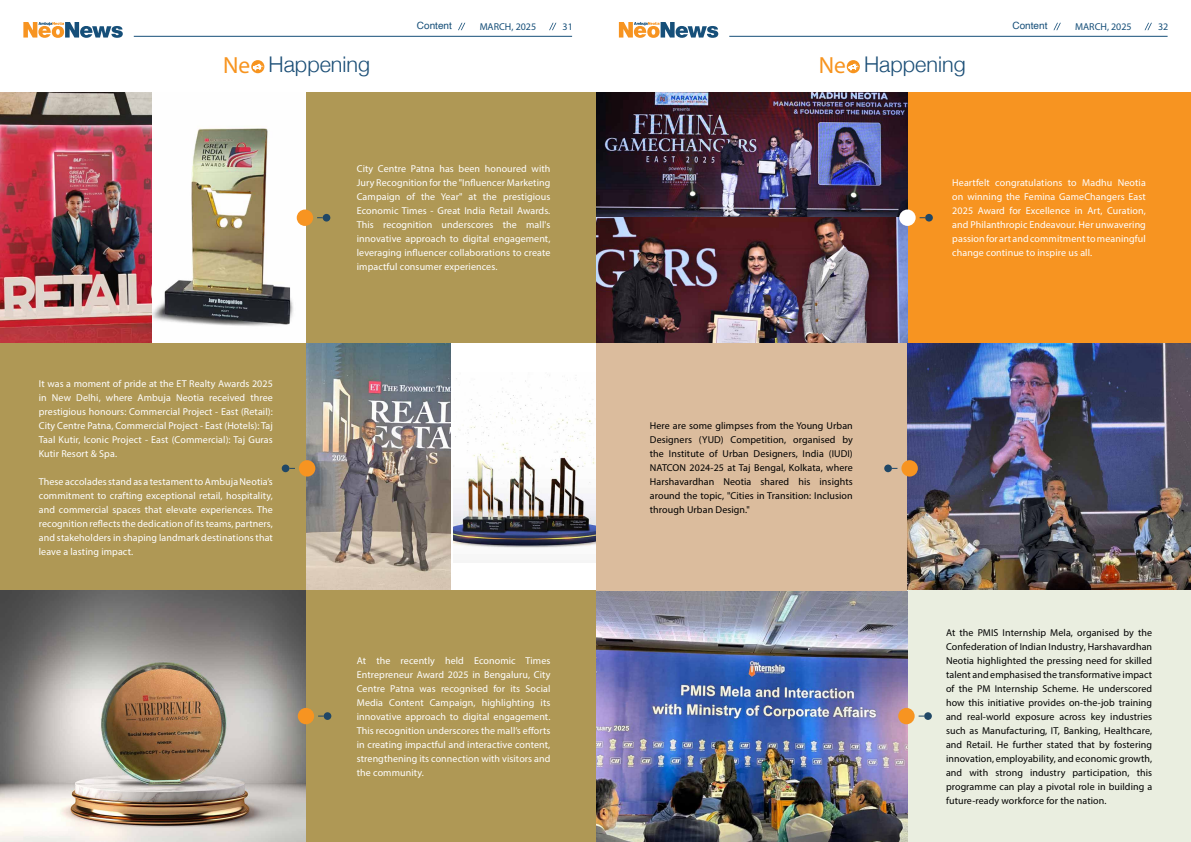
<style>
.page{position:relative;width:1191px;height:842px;background:#fff}
.page>*{position:absolute;margin:0;border:0;box-sizing:border-box;transform-origin:0 0}
.t1{font:300 21.6px "Helvetica Neue";color:#1c4f77}
.t2{font:10px/14px "Myriad Pro";letter-spacing:.01em;color:#fff;text-align:justify}
.t3{font:10px/14px "Myriad Pro";letter-spacing:.01em;color:#000;text-align:justify}
.t4{font:10px "Myriad Pro";color:#164f79}
.t5{font:10px "Helvetica";color:#164f79}
.s1{font-family:"Myriad Pro";font-weight:400;font-size:23.4px;color:#f7941f}
</style>
<div class="page">
<hr style="left:729px;top:36px;width:438px;height:1px;background:#164f79">
<svg style="left:619px;top:22px;width:99px;height:16px"></svg>
<div style="left:907px;top:92px;width:284px;height:251px;background:#f79421"></div>
<img style="left:595px;top:92px;width:312px;height:126px">
<img style="left:595px;top:218px;width:312px;height:125px">
<img style="left:907px;top:343px;width:284px;height:247px">
<div style="left:595px;top:343px;width:312px;height:249px;background:#dbbc9d"></div>
<div style="left:907px;top:591px;width:284px;height:251px;background:#eaeee0"></div>
<div style="left:901px;top:460px;width:17px;height:17px;background:#f79421;border-radius:50%"></div>
<div style="left:884px;top:464px;width:8px;height:8px;background:#204766;border-radius:50%"></div>
<div style="left:899px;top:210px;width:16px;height:16px;background:#fff;border-radius:50%"></div>
<div style="left:925px;top:214px;width:8px;height:8px;background:#204766;border-radius:50%"></div>
<svg style="left:1053px;top:23px;width:7px;height:7px"></svg>
<svg style="left:1144px;top:23px;width:7px;height:7px"></svg>
<svg style="left:846px;top:60px;width:14px;height:13px"></svg>
<svg style="left:848px;top:62px;width:10px;height:10px"></svg>
<img style="left:595px;top:591px;width:312px;height:251px">
<hr style="left:134px;top:36px;width:438px;height:1px;background:#164f79">
<svg style="left:23px;top:22px;width:100px;height:16px"></svg>
<div style="left:305px;top:92px;width:290px;height:251px;background:#af9855"></div>
<img style="left:0;top:92px;width:153px;height:251px">
<img style="left:153px;top:128px;width:152px;height:198px">
<img style="left:305px;top:343px;width:145px;height:248px">
<img style="left:453px;top:375px;width:142px;height:173px">
<div style="left:0;top:343px;width:305px;height:249px;background:#af9855"></div>
<div style="left:305px;top:591px;width:290px;height:251px;background:#af9855"></div>
<div style="left:299px;top:460px;width:16px;height:17px;background:#f79421;border-radius:50%"></div>
<div style="left:282px;top:464px;width:7px;height:8px;background:#204766;border-radius:50%"></div>
<img style="left:0;top:591px;width:305px;height:251px">
<div style="left:297px;top:210px;width:16px;height:16px;background:#f79421;border-radius:50%"></div>
<div style="left:323px;top:214px;width:7px;height:8px;background:#204766;border-radius:50%"></div>
<div style="left:298px;top:708px;width:16px;height:16px;background:#f79421;border-radius:50%"></div>
<div style="left:324px;top:712px;width:7px;height:8px;background:#204766;border-radius:50%"></div>
<svg style="left:458px;top:23px;width:7px;height:7px"></svg>
<svg style="left:549px;top:23px;width:7px;height:7px"></svg>
<svg style="left:251px;top:60px;width:13px;height:13px"></svg>
<svg style="left:253px;top:62px;width:9px;height:10px"></svg>
<div style="left:898px;top:708px;width:16px;height:16px;background:#f79421;border-radius:50%"></div>
<div style="left:924px;top:712px;width:8px;height:8px;background:#204766;border-radius:50%"></div>
<h1 class="t1" style="left:223px;top:46px;width:148px"><span class="s1">Ne</span> Happening</h1>
<p class="t5" style="left:417px;top:18px;width:37px">Content</p>
<p class="t4" style="left:480px;top:20px;width:58px">MARCH, 2025</p>
<p class="t4" style="left:562px;top:20px;width:12px">31</p>
<p class="t2" style="left:39px;top:377px;width:235px">It was a moment of pride at the ET Realty Awards 2025 in New Delhi, where Ambuja Neotia received three prestigious honours: Commercial Project - East (Retail):<br>City Centre Patna, Commercial Project - East (Hotels): Taj Taal Kutir, Iconic Project - East (Commercial): Taj Guras Kutir Resort &amp; Spa.</p>
<p class="t2" style="left:39px;top:475px;width:235px">These accolades stand as a testament to Ambuja Neotia’s commitment to crafting exceptional retail, hospitality, and commercial spaces that elevate experiences. The recognition reflects the dedication of its teams, partners, and stakeholders in shaping landmark destinations that leave a lasting impact.</p>
<p class="t2" style="left:357px;top:162px;width:195px">City Centre Patna has been honoured with Jury Recognition for the "Influencer Marketing Campaign of the Year" at the prestigious Economic Times - Great India Retail Awards.<br>This recognition underscores the mall's innovative approach to digital engagement, leveraging influencer collaborations to create impactful consumer experiences.</p>
<p class="t2" style="left:357px;top:654px;width:195px">At the recently held Economic Times Entrepreneur Award 2025 in Bengaluru, City Centre Patna was recognised for its Social Media Content Campaign, highlighting its innovative approach to digital engagement.<br>This recognition underscores the mall’s efforts in creating impactful and interactive content, strengthening its connection with visitors and the community.</p>
<h1 class="t1" style="left:818px;top:46px;width:148px"><span class="s1">Ne</span> Happening</h1>
<p class="t5" style="left:1012px;top:18px;width:37px">Content</p>
<p class="t4" style="left:1075px;top:20px;width:58px">MARCH, 2025</p>
<p class="t4" style="left:1158px;top:20px;width:12px">32</p>
<p class="t3" style="left:650px;top:419px;width:204px">Here are some glimpses from the Young Urban Designers (YUD) Competition, organised by the Institute of Urban Designers, India (IUDI)<br>NATCON 2024-25 at Taj Bengal, Kolkata, where Harshavardhan Neotia shared his insights around the topic, "Cities in Transition: Inclusion through Urban Design."</p>
<p class="t2" style="left:952px;top:176px;width:195px">Heartfelt congratulations to Madhu Neotia on winning the Femina GameChangers East 2025 Award for Excellence in Art, Curation, and Philanthropic Endeavour. Her unwavering passion for art and commitment to meaningful change continue to inspire us all.</p>
<p class="t3" style="left:946px;top:626px;width:208px">At the PMIS Internship Mela, organised by the Confederation of Indian Industry, Harshavardhan Neotia highlighted the pressing need for skilled talent and emphasised the transformative impact of the PM Internship Scheme. He underscored how this initiative provides on-the-job training and real-world exposure across key industries such as Manufacturing, IT, Banking, Healthcare, and Retail. He further stated that by fostering innovation, employability, and economic growth, and with strong industry participation, this programme can play a pivotal role in building a future-ready workforce for the nation.</p>
</div>
